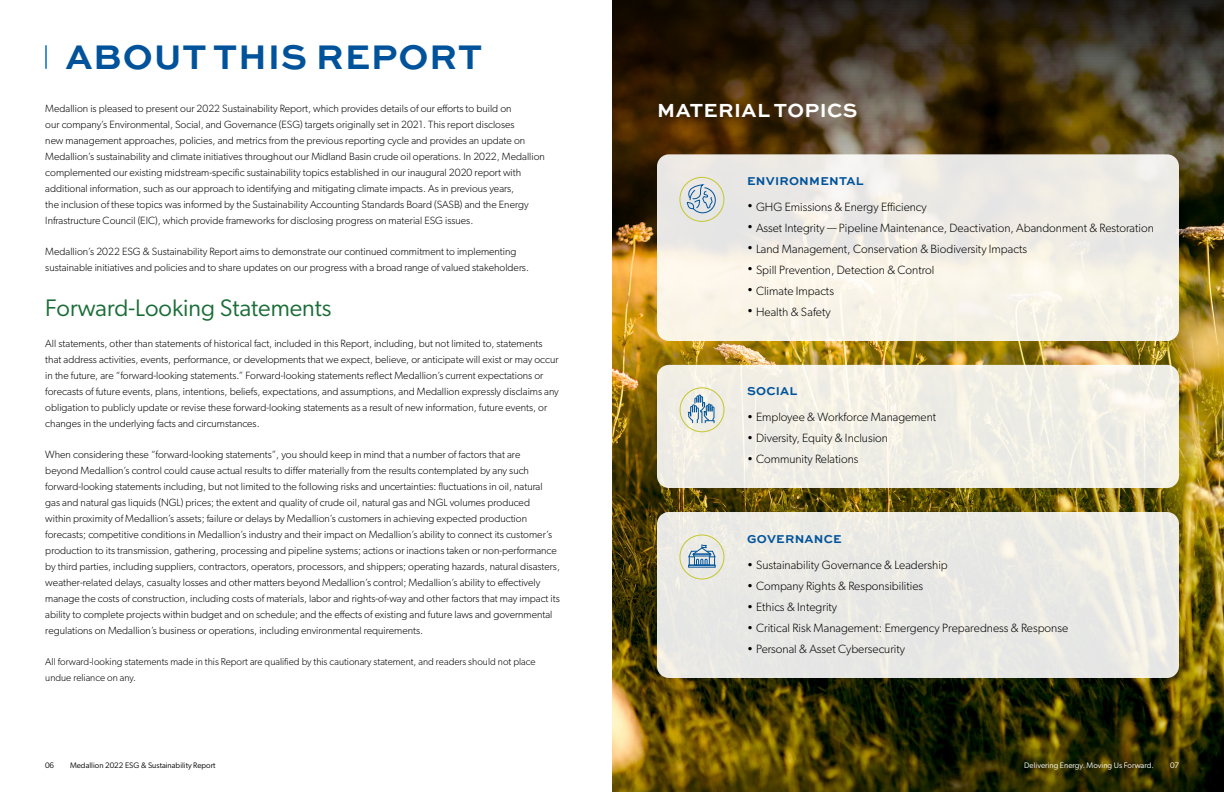
<style>
.page{position:relative;width:1224px;height:792px;background:#fff}
.page>*{position:absolute;margin:0;border:0;box-sizing:border-box;transform-origin:0 0}
.Header_1{font:700 36px "Sweet Sans Pro";letter-spacing:.02em;color:#00539b}
.Header_2{font:24px "Gibson";color:#1a6d37}
.Header_3{font:700 20px "Sweet Sans Pro";letter-spacing:.02em;color:#fff}
.t1{font:300 12px "Gibson";color:#000}
.Blue_Rule{font:700 12px "Sweet Sans Pro";letter-spacing:.02em;color:#00539b}
.Header_3-2{font:700 12px "Sweet Sans Pro";letter-spacing:.02em;color:#00539b}
.Body_Copy{font:300 10.5px/16px "Gibson";color:#000}
.Body_Copy-2{font:300 10px/16px "Gibson";color:#000}
.t2{font:8px "Gibson";color:#000}
.t3{font:8px "Gibson";color:#fff}
</style>
<div class="page">
<hr style="left:45px;top:45px;width:2px;height:24px;background:#4392cf">
<img style="left:612px;top:0;width:612px;height:792px">
<div style="left:657px;top:154px;width:522px;height:187px;background:linear-gradient(to right,#f4efe8,#f1eee6);border-radius:12px"></div>
<svg style="left:680px;top:177px;width:44px;height:45px;background:#d0d7d2"></svg>
<div style="left:657px;top:365px;width:522px;height:123px;background:#f0eee5;border-radius:12px"></div>
<svg style="left:680px;top:387px;width:44px;height:45px"></svg>
<div style="left:657px;top:512px;width:522px;height:166px;background:#e9e9e5;border-radius:12px"></div>
<svg style="left:680px;top:534px;width:44px;height:46px"></svg>
<p class="Header_1" style="left:65px;top:29px;width:418px">ABOUT THIS REPORT</p>
<p class="Body_Copy" style="left:45px;top:100px;width:501px">Medallion is pleased to present our 2022 Sustainability Report, which provides details of our efforts to build on<br>our company’s Environmental, Social, and Governance (ESG) targets originally set in 2021. This report discloses<br>new management approaches, policies, and metrics from the previous reporting cycle and provides an update on Medallion’s sustainability and climate initiatives throughout our Midland Basin crude oil operations. In 2022, Medallion complemented our existing midstream-specific sustainability topics established in our inaugural 2020 report with additional information, such as our approach to identifying and mitigating climate impacts. As in previous years,<br>the inclusion of these topics was informed by the Sustainability Accounting Standards Board (SASB) and the Energy Infrastructure Council (EIC), which provide frameworks for disclosing progress on material ESG issues.</p>
<p class="Body_Copy" style="left:45px;top:243px;width:485px">Medallion’s 2022 ESG &amp; Sustainability Report aims to demonstrate our continued commitment to implementing sustainable initiatives and policies and to share updates on our progress with a broad range of valued stakeholders.</p>
<p class="Header_2" style="left:45px;top:293px;width:288px">Forward-Looking Statements</p>
<p class="Body_Copy" style="left:45px;top:335px;width:515px">All statements, other than statements of historical fact, included in this Report, including, but not limited to, statements that address activities, events, performance, or developments that we expect, believe, or anticipate will exist or may occur in the future, are “forward-looking statements.” Forward-looking statements reflect Medallion’s current expectations or forecasts of future events, plans, intentions, beliefs, expectations, and assumptions, and Medallion expressly disclaims any obligation to publicly update or revise these forward-looking statements as a result of new information, future events, or changes in the underlying facts and circumstances.</p>
<p class="Body_Copy" style="left:45px;top:446px;width:516px">When considering these “forward-looking statements”, you should keep in mind that a number of factors that are<br>beyond Medallion’s control could cause actual results to differ materially from the results contemplated by any such forward-looking statements including, but not limited to the following risks and uncertainties: fluctuations in oil, natural gas and natural gas liquids (NGL) prices; the extent and quality of crude oil, natural gas and NGL volumes produced<br>within proximity of Medallion’s assets; failure or delays by Medallion’s customers in achieving expected production forecasts; competitive conditions in Medallion’s industry and their impact on Medallion’s ability to connect its customer’s production to its transmission, gathering, processing and pipeline systems; actions or inactions taken or non-performance by third parties, including suppliers, contractors, operators, processors, and shippers; operating hazards, natural disasters, weather-related delays, casualty losses and other matters beyond Medallion’s control; Medallion’s ability to effectively manage the costs of construction, including costs of materials, labor and rights-of-way and other factors that may impact its ability to complete projects within budget and on schedule; and the effects of existing and future laws and governmental regulations on Medallion’s business or operations, including environmental requirements.</p>
<p class="Body_Copy-2" style="left:45px;top:653px;width:492px">All forward-looking statements made in this Report are qualified by this cautionary statement, and readers should not place undue reliance on any.</p>
<p class="Header_3" style="left:657px;top:95px;width:202px">MATERIAL TOPICS</p>
<p class="Header_3-2" style="left:747px;top:172px;width:118px">ENVIRONMENTAL</p>
<p class="t1" style="left:747px;top:199px;width:181px">• GHG Emissions &amp; Energy Efficiency</p>
<p class="t1" style="left:747px;top:220px;width:408px">• Asset Integrity — Pipeline Maintenance, Deactivation, Abandonment &amp; Restoration</p>
<p class="t1" style="left:747px;top:241px;width:282px">• Land Management, Conservation &amp; Biodiversity Impacts</p>
<p class="t1" style="left:747px;top:262px;width:189px">• Spill Prevention, Detection &amp; Control</p>
<p class="t1" style="left:747px;top:283px;width:89px">• Climate Impacts</p>
<p class="t1" style="left:747px;top:304px;width:85px">• Health &amp; Safety</p>
<p class="Blue_Rule" style="left:747px;top:382px;width:52px">SOCIAL</p>
<p class="t1" style="left:747px;top:410px;width:191px">• Employee &amp; Workforce Management</p>
<p class="t1" style="left:747px;top:431px;width:143px">• Diversity, Equity &amp; Inclusion</p>
<p class="t1" style="left:747px;top:452px;width:113px">• Community Relations</p>
<p class="Blue_Rule" style="left:747px;top:530px;width:96px">GOVERNANCE</p>
<p class="t1" style="left:747px;top:557px;width:202px">• Sustainability Governance &amp; Leadership</p>
<p class="t1" style="left:747px;top:578px;width:178px">• Company Rights &amp; Responsibilities</p>
<p class="t1" style="left:747px;top:599px;width:92px">• Ethics &amp; Integrity</p>
<p class="t1" style="left:747px;top:620px;width:323px">• Critical Risk Management: Emergency Preparedness &amp; Response</p>
<p class="t1" style="left:747px;top:641px;width:160px">• Personal &amp; Asset Cybersecurity</p>
<p class="t2" style="left:45px;top:761px;width:11px">06</p>
<p class="t2" style="left:70px;top:761px;width:147px">Medallion 2022 ESG &amp; Sustainability Report</p>
<p class="t3" style="left:1024px;top:761px;width:131px">Delivering Energy. Moving Us Forward.</p>
<p class="t3" style="left:1170px;top:761px;width:10px">07</p>
</div>
